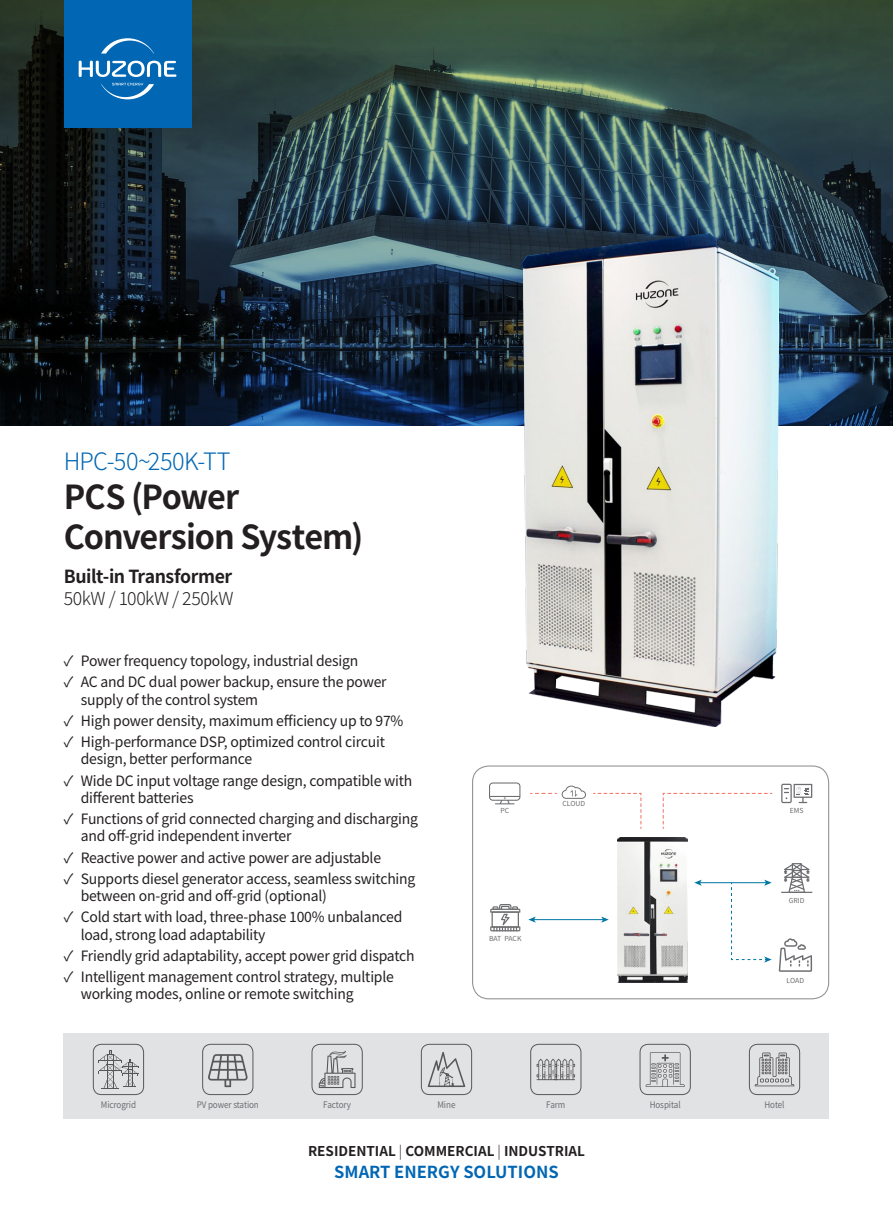
<style>
.page{position:relative;width:893px;height:1212px;background:#fff}
.page>*{position:absolute;margin:0;border:0;box-sizing:border-box;transform-origin:0 0}
.t1{font:700 33px/39.6px "Noto Sans SC";letter-spacing:-.03em;color:#231f20}
.t2{font:300 24px "Noto Sans SC";letter-spacing:-.02em;color:#0166b3}
.t3{font:700 18px "Noto Sans SC";letter-spacing:-.025em;color:#231f20}
.t4{font:300 18px "Noto Sans SC";letter-spacing:-.025em;color:#231f20}
.t5{font:700 16.5px "Noto Sans SC";color:#0166b3}
.t6{font:14.25px/17.1px "Noto Sans SC";letter-spacing:-.015em;color:#231f20}
.t7{font:700 13.5px "Noto Sans SC";color:#231f20}
.t8{font:9px "Noto Sans SC";letter-spacing:-.01em;color:#6c6d70;scale:.9 1}
.t9{font:6.9px "Noto Sans SC";color:#6c6d70}
.s1{font-weight:300}
</style>
<div class="page">
<hr style="left:781px;top:892px;width:31px;height:1px;background:#6c6d70">
<svg style="left:784px;top:863px;width:25px;height:29px"></svg>
<svg style="left:490px;top:904px;width:30px;height:27px"></svg>
<svg style="left:779px;top:938px;width:33px;height:34px"></svg>
<hr style="left:700px;top:882px;width:66px;height:1px;background:#0076a3">
<svg style="left:694px;top:880px;width:8px;height:6px"></svg>
<svg style="left:731px;top:880px;width:41px;height:82px"></svg>
<hr style="left:534px;top:919px;width:69px;height:1px;background:#0076a3">
<svg style="left:528px;top:916px;width:8px;height:7px"></svg>
<svg style="left:601px;top:916px;width:8px;height:7px"></svg>
<svg style="left:530px;top:793px;width:26px;height:1px"></svg>
<svg style="left:594px;top:793px;width:48px;height:35px"></svg>
<svg style="left:662px;top:793px;width:110px;height:35px"></svg>
<svg style="left:489px;top:782px;width:31px;height:22px"></svg>
<svg style="left:562px;top:785px;width:24px;height:14px"></svg>
<svg style="left:781px;top:784px;width:31px;height:19px"></svg>
<img style="left:618px;top:838px;width:69px;height:144px">
<div style="left:472px;top:765px;width:357px;height:234px;border:1px solid #939598;border-radius:16px"></div>
<img style="left:0;top:0;width:893px;height:425px">
<img style="left:522px;top:234px;width:257px;height:492px">
<div style="left:64px;top:1033px;width:765px;height:85px;background:#e1e2e4"></div>
<svg style="left:99px;top:1050px;width:40px;height:39px"></svg>
<div style="left:93px;top:1044px;width:51px;height:51px;border:1px solid #231f20;border-radius:8px"></div>
<svg style="left:208px;top:1054px;width:40px;height:33px"></svg>
<div style="left:202px;top:1044px;width:51px;height:51px;border:1px solid #231f20;border-radius:8px"></div>
<svg style="left:319px;top:1051px;width:36px;height:37px"></svg>
<div style="left:312px;top:1044px;width:51px;height:51px;border:1px solid #231f20;border-radius:8px"></div>
<svg style="left:428px;top:1052px;width:37px;height:35px"></svg>
<div style="left:421px;top:1044px;width:51px;height:51px;border:1px solid #231f20;border-radius:8px"></div>
<svg style="left:537px;top:1058px;width:38px;height:22px"></svg>
<div style="left:530px;top:1044px;width:51px;height:51px;border:1px solid #231f20;border-radius:8px"></div>
<svg style="left:646px;top:1052px;width:39px;height:35px"></svg>
<div style="left:640px;top:1044px;width:51px;height:51px;border:1px solid #231f20;border-radius:8px"></div>
<svg style="left:755px;top:1052px;width:39px;height:34px"></svg>
<div style="left:749px;top:1044px;width:51px;height:51px;border:1px solid #231f20;border-radius:8px"></div>
<div style="left:64px;top:0;width:127px;height:128px;background:#0166b3"></div>
<svg style="left:79px;top:38px;width:97px;height:61px"></svg>
<h2 class="t2" style="left:64px;top:447px;width:168px">HPC-50~250K-TT</h2>
<h1 class="t1" style="left:64px;top:478px;width:301px">PCS (Power<br>Conversion System)</h1>
<p class="t3" style="left:64px;top:567px;width:170px">Built-in Transformer</p>
<p class="t4" style="left:64px;top:588px;width:171px">50kW / 100kW / 250kW</p>
<p class="t6" style="left:64px;top:653px;width:296px">✓ Power frequency topology, industrial design</p>
<p class="t6" style="left:81px;top:674px;width:307px;text-indent:-17px">✓ AC and DC dual power backup, ensure the power supply of the control system</p>
<p class="t6" style="left:64px;top:712px;width:341px">✓ High power density, maximum efficiency up to 97%</p>
<p class="t6" style="left:81px;top:734px;width:306px;text-indent:-17px">✓ High-performance DSP, optimized control circuit design, better performance</p>
<p class="t6" style="left:81px;top:772px;width:333px;text-indent:-17px">✓ Wide DC input voltage range design, compatible with different batteries</p>
<p class="t6" style="left:81px;top:811px;width:339px;text-indent:-17px">✓ Functions of grid connected charging and discharging and off-grid independent inverter</p>
<p class="t6" style="left:64px;top:849px;width:319px">✓ Reactive power and active power are adjustable</p>
<p class="t6" style="left:81px;top:870px;width:336px;text-indent:-17px">✓ Supports diesel generator access, seamless switching between on-grid and off-grid (optional)</p>
<p class="t6" style="left:81px;top:909px;width:323px;text-indent:-17px">✓ Cold start with load, three-phase 100% unbalanced load, strong load adaptability</p>
<p class="t6" style="left:64px;top:947px;width:352px">✓ Friendly grid adaptability, accept power grid dispatch</p>
<p class="t6" style="left:81px;top:969px;width:315px;text-indent:-17px">✓ Intelligent management control strategy, multiple working modes, online or remote switching</p>
<p class="t9" style="left:562px;top:800px;width:24px">CLOUD</p>
<p class="t9" style="left:500px;top:807px;width:10px">PC</p>
<p class="t9" style="left:790px;top:807px;width:15px">EMS</p>
<p class="t9" style="left:489px;top:934px;width:34px">BAT PACK</p>
<p class="t9" style="left:789px;top:896px;width:17px">GRID</p>
<p class="t9" style="left:787px;top:976px;width:19px">LOAD</p>
<p class="t8" style="left:101px;top:1099px;width:41px">Microgrid</p>
<p class="t8" style="left:197px;top:1099px;width:71px">PV power station</p>
<p class="t8" style="left:323px;top:1099px;width:32px">Factory</p>
<p class="t8" style="left:437px;top:1099px;width:21px">Mine</p>
<p class="t8" style="left:546px;top:1099px;width:23px">Farm</p>
<p class="t8" style="left:650px;top:1099px;width:36px">Hospital</p>
<p class="t8" style="left:764px;top:1099px;width:24px">Hotel</p>
<p class="t7" style="left:308px;top:1143px;width:278px">RESIDENTIAL <span class="s1">|</span> COMMERCIAL <span class="s1">|</span> INDUSTRIAL</p>
<p class="t5" style="left:334px;top:1162px;width:226px">SMART ENERGY SOLUTIONS</p>
</div>
